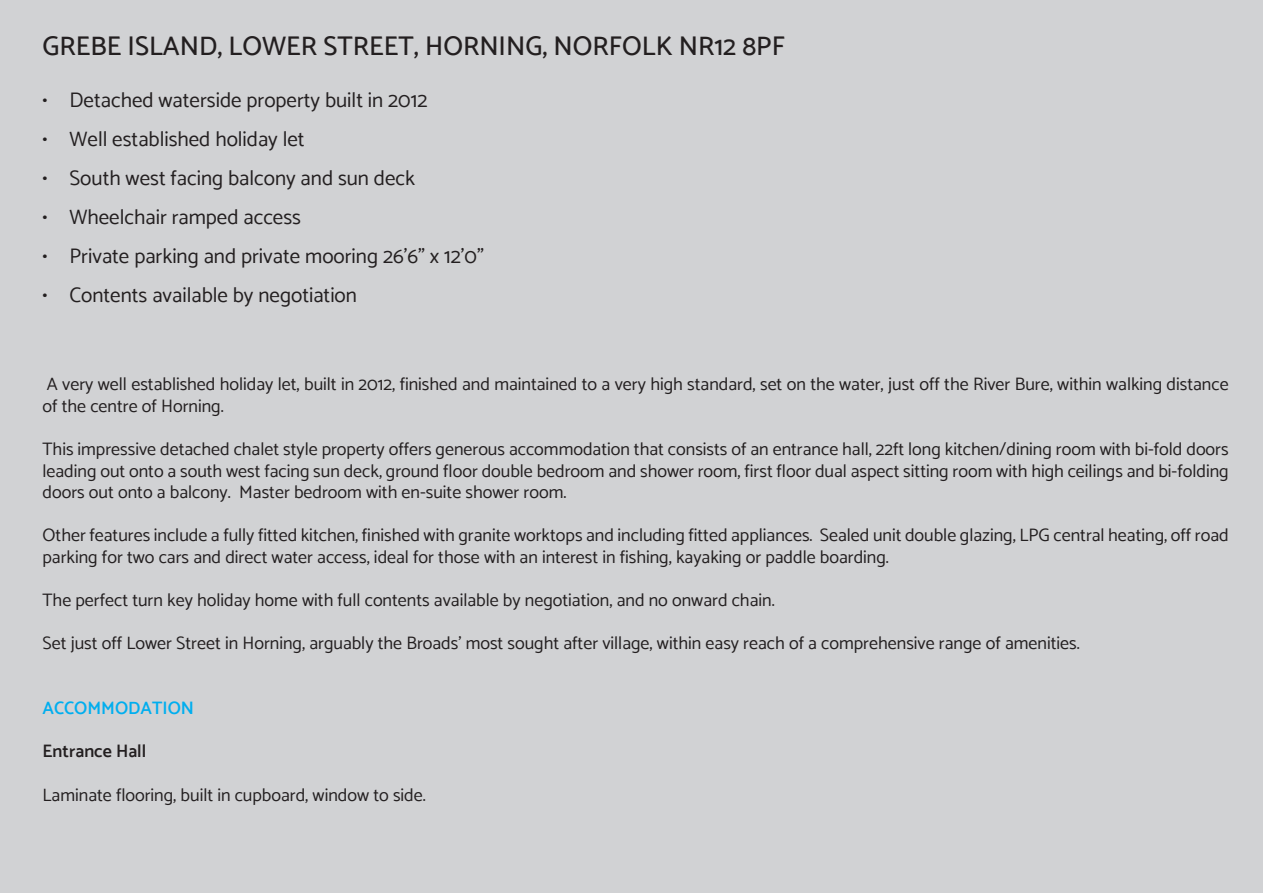
<style>
.page{position:relative;width:1263px;height:893px;background:#d1d2d4}
.page>*{position:absolute;margin:0;border:0;box-sizing:border-box;transform-origin:0 0}
.Inside_Heading_v2{font:500 27px "Catamaran";color:#231f20}
.t1{font:21px "Catamaran";color:#231f20}
.t2{font:18px/21.6px "Catamaran";color:#231f20}
.Cyan_Brochure_Headin{font:600 18px "Catamaran";color:#00aeef}
.Brochure_sub_heading{font:600 18px "Catamaran";color:#231f20}
</style>
<div class="page">
<p class="Inside_Heading_v2" style="left:43px;top:30px;width:744px">GREBE ISLAND, LOWER STREET, HORNING, NORFOLK NR12 8PF</p>
<p class="t1" style="left:43px;top:87px;width:386px">• Detached waterside property built in 2012</p>
<p class="t1" style="left:43px;top:126px;width:264px">• Well established holiday let</p>
<p class="t1" style="left:43px;top:165px;width:374px">• South west facing balcony and sun deck</p>
<p class="t1" style="left:43px;top:204px;width:260px">• Wheelchair ramped access</p>
<p class="t1" style="left:43px;top:243px;width:443px">• Private parking and private mooring 26’6” x 12’0”</p>
<p class="t1" style="left:43px;top:282px;width:316px">• Contents available by negotiation</p>
<p class="t2" style="left:43px;top:373px;width:1188px">A very well established holiday let, built in 2012, finished and maintained to a very high standard, set on the water, just off the River Bure, within walking distance of the centre of Horning.</p>
<p class="t2" style="left:43px;top:438px;width:1188px;text-align:justify">This impressive detached chalet style property offers generous accommodation that consists of an entrance hall, 22ft long kitchen/dining room with bi-fold doors leading out onto a south west facing sun deck, ground floor double bedroom and shower room, first floor dual aspect sitting room with high ceilings and bi-folding doors out onto a balcony. Master bedroom with en-suite shower room.</p>
<p class="t2" style="left:43px;top:524px;width:1188px">Other features include a fully fitted kitchen, finished with granite worktops and including fitted appliances. Sealed unit double glazing, LPG central heating, off road parking for two cars and direct water access, ideal for those with an interest in fishing, kayaking or paddle boarding.</p>
<p class="t2" style="left:43px;top:589px;width:734px">The perfect turn key holiday home with full contents available by negotiation, and no onward chain.</p>
<p class="t2" style="left:43px;top:632px;width:1039px">Set just off Lower Street in Horning, arguably the Broads’ most sought after village, within easy reach of a comprehensive range of amenities.</p>
<p class="Cyan_Brochure_Headin" style="left:43px;top:697px;width:153px">ACCOMMODATION</p>
<p class="Brochure_sub_heading" style="left:43px;top:741px;width:105px">Entrance Hall</p>
<p class="t2" style="left:43px;top:784px;width:385px">Laminate flooring, built in cupboard, window to side.</p>
</div>
